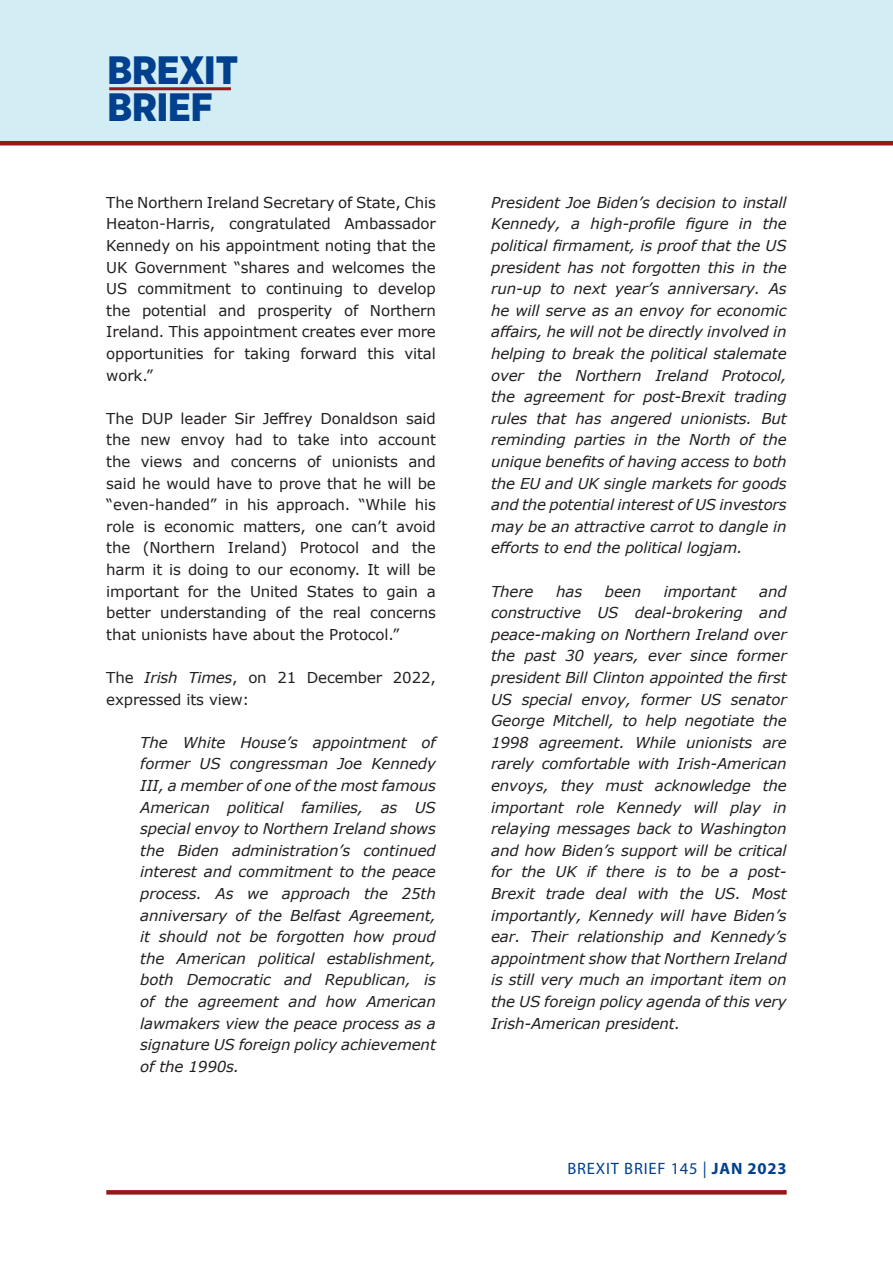
<style>
.page{position:relative;width:893px;height:1263px;background:#fff}
.page>*{position:absolute;margin:0;border:0;box-sizing:border-box;transform-origin:0 0}
.t1{font:900 39.6px/37.5px "Gotham Narrow";color:#00408d}
.t2{font:16.5px "Myriad Pro";letter-spacing:.05em;color:#00408d}
.t3{font:italic 15px/21.6px "Verdana";letter-spacing:-.01em;color:#231f20;text-align:justify}
.t4{font:15px/21.6px "Verdana";letter-spacing:-.01em;color:#231f20;text-align:justify}
.s1{font-style:italic}
.s2{font-weight:700}
</style>
<div class="page">
<div style="left:0;top:0;width:893px;height:142px;background:#d2edf3"></div>
<hr style="left:0;top:141px;width:893px;height:4px;background:#971819">
<hr style="left:109px;top:87px;width:122px;height:3px;background:#971819">
<svg style="left:106px;top:1190px;width:681px;height:4px;background:#991d1e"></svg>
<h1 class="t1" style="left:107px;top:51px;width:132px">BREXIT<br>BRIEF</h1>
<p class="t4" style="left:106px;top:191px;width:331px">The Northern Ireland Secretary of State, Chis Heaton-Harris, congratulated Ambassador Kennedy on his appointment noting that the UK Government “shares and welcomes the US commitment to continuing to develop the potential and prosperity of Northern Ireland. This appointment creates ever more opportunities for taking forward this vital work.”</p>
<p class="t4" style="left:106px;top:407px;width:331px">The DUP leader Sir Jeffrey Donaldson said the new envoy had to take into account the views and concerns of unionists and said he would have to prove that he will be “even-handed” in his approach. “While his role is economic matters, one can’t avoid the (Northern Ireland) Protocol and the harm it is doing to our economy. It will be important for the United States to gain a better understanding of the real concerns that unionists have about the Protocol.”</p>
<p class="t4" style="left:106px;top:667px;width:331px">The <span class="s1">Irish Times</span>, on 21 December 2022, expressed its view:</p>
<p class="t3" style="left:140px;top:731px;width:297px">The White House’s appointment of former US congressman Joe Kennedy III, a member of one of the most famous American political families, as US special envoy to Northern Ireland shows the Biden administration’s continued interest and commitment to the peace process. As we approach the 25th anniversary of the Belfast Agreement, it should not be forgotten how proud the American political establishment, both Democratic and Republican, is of the agreement and how American lawmakers view the peace process as a signature US foreign policy achievement of the 1990s.</p>
<p class="t3" style="left:491px;top:191px;width:297px">President Joe Biden’s decision to install Kennedy, a high-profile figure in the political firmament, is proof that the US president has not forgotten this in the run-up to next year’s anniversary. As he will serve as an envoy for economic affairs, he will not be directly involved in helping to break the political stalemate over the Northern Ireland Protocol, the agreement for post-Brexit trading rules that has angered unionists. But reminding parties in the North of the unique benefits of having access to both the EU and UK single markets for goods and the potential interest of US investors may be an attractive carrot to dangle in efforts to end the political logjam.</p>
<p class="t3" style="left:491px;top:580px;width:44px">There</p>
<p class="t3" style="left:556px;top:580px;width:28px">has</p>
<p class="t3" style="left:605px;top:580px;width:38px">been</p>
<p class="t3" style="left:664px;top:580px;width:74px">important</p>
<p class="t3" style="left:491px;top:580px;width:297px;text-indent:268px">and constructive US deal-brokering and peace-making on Northern Ireland over the past 30 years, ever since former president Bill Clinton appointed the first US special envoy, former US senator George Mitchell, to help negotiate the 1998 agreement. While unionists are rarely comfortable with Irish-American envoys, they must acknowledge the important role Kennedy will play in relaying messages back to Washington and how Biden’s support will be critical for the UK if there is to be a post-Brexit trade deal with the US. Most importantly, Kennedy will have Biden’s ear. Their relationship and Kennedy’s appointment show that Northern Ireland is still very much an important item on the US foreign policy agenda of this very Irish-American president.</p>
<p class="t2" style="left:567px;top:1158px;width:221px">BREXIT BRIEF 145 | <span class="s2">JAN 2023</span></p>
</div>
